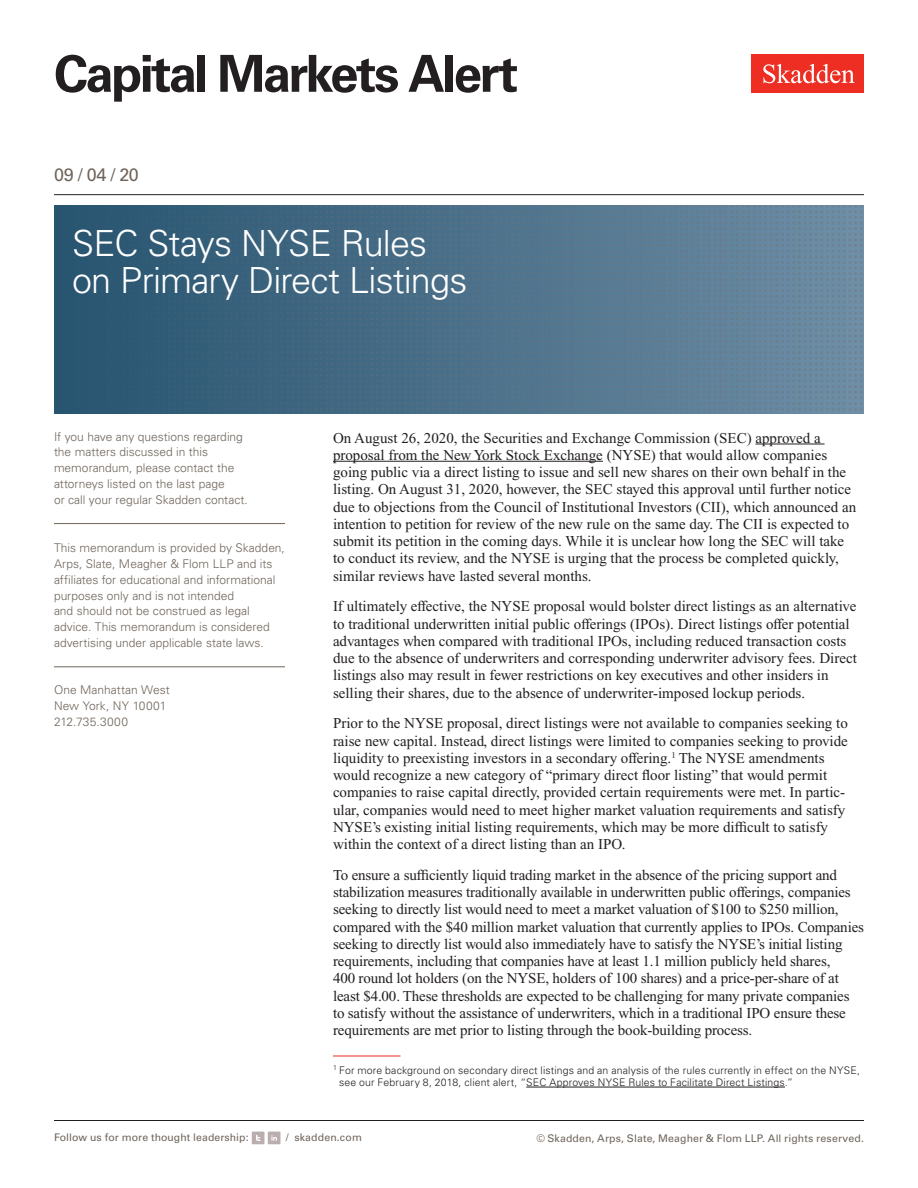
<style>
.page{position:relative;width:918px;height:1188px;background:#fff}
.page>*{position:absolute;margin:0;border:0;box-sizing:border-box;transform-origin:0 0}
.Title_Style_Capital{font:700 51px "Univers LT Std";letter-spacing:-.05em;color:#231f20}
.Title_Capital_Market{font:300 36px/37.5px "Univers LT Std";letter-spacing:-.025em;color:#fff}
.Date{font:18px "Univers LT Std";color:#6f645a}
.Main_Body{font:15px/17.2px "Times New Roman PS Std";color:#231f20}
.Sidebar_body_rule_be{font:300 12px/15.8px "Univers LT Std";color:#6f645a}
.Firm_Address{font:300 12px/15.8px "Univers LT Std";color:#6f645a}
.Footnote{font:300 10.5px/12px "Univers LT Std";letter-spacing:.015em;color:#231f20}
.t1{font:10.5px "Univers LT Std";letter-spacing:.01em;color:#6f645a}
</style>
<div class="page">
<div style="left:752px;top:54px;width:112px;height:39px;background:#ee2e22"></div>
<svg style="left:763px;top:64px;width:92px;height:19px"></svg>
<hr style="left:54px;top:1120px;width:810px;height:1px;background:#231f20">
<hr style="left:54px;top:194px;width:810px;height:1px;background:#231f20">
<div style="left:252px;top:1132px;width:12px;height:12px;background:#baaeae"></div>
<svg style="left:256px;top:1135px;width:4px;height:6px"></svg>
<div style="left:268px;top:1132px;width:12px;height:12px;background:#baaeae"></div>
<svg style="left:271px;top:1135px;width:6px;height:6px"></svg>
<hr style="left:54px;top:523px;width:231px;height:1px;background:#6f645a">
<hr style="left:54px;top:666px;width:231px;height:1px;background:#6f645a">
<img style="left:54px;top:206px;width:810px;height:208px">
<hr style="left:755px;top:444px;width:70px;height:1px;background:#231f20">
<hr style="left:333px;top:461px;width:270px;height:1px;background:#231f20">
<hr style="left:333px;top:1056px;width:67px;height:1px;background:#ee2e22">
<hr style="left:526px;top:1087px;width:259px;height:1px;background:#231f20">
<h1 class="Title_Style_Capital" style="left:54px;top:44px;width:466px">Capital Markets Alert</h1>
<p class="Date" style="left:54px;top:164px;width:86px">09 / 04 / 20</p>
<h1 class="Title_Capital_Market" style="left:72px;top:224px;width:397px">SEC Stays NYSE Rules on Primary Direct Listings</h1>
<p class="Sidebar_body_rule_be" style="left:54px;top:429px;width:195px">If you have any questions regarding the matters discussed in this memorandum, please contact the attorneys listed on the last page<br>or call your regular Skadden contact.</p>
<p class="Sidebar_body_rule_be" style="left:54px;top:540px;width:232px">This memorandum is provided by Skadden, Arps, Slate, Meagher &amp; Flom LLP and its affiliates for educational and informational purposes only and is not intended<br>and should not be construed as legal advice. This memorandum is considered advertising under applicable state laws.</p>
<p class="Firm_Address" style="left:54px;top:682px;width:117px">One Manhattan West<br>New York, NY 10001<br>212.735.3000</p>
<p class="Main_Body" style="left:333px;top:429px;width:525px">On August 26, 2020, the Securities and Exchange Commission (SEC) approved a proposal from the New York Stock Exchange (NYSE) that would allow companies going public via a direct listing to issue and sell new shares on their own behalf in the listing. On August 31, 2020, however, the SEC stayed this approval until further notice due to objections from the Council of Institutional Investors (CII), which announced an intention to petition for review of the new rule on the same day. The CII is expected to submit its petition in the coming days. While it is unclear how long the SEC will take to conduct its review, and the NYSE is urging that the process be completed quickly, similar reviews have lasted several months.</p>
<p class="Main_Body" style="left:333px;top:598px;width:525px">If ultimately effective, the NYSE proposal would bolster direct listings as an alternative to traditional underwritten initial public offerings (IPOs). Direct listings offer potential advantages when compared with traditional IPOs, including reduced transaction costs due to the absence of underwriters and corresponding underwriter advisory fees. Direct listings also may result in fewer restrictions on key executives and other insiders in selling their shares, due to the absence of underwriter-imposed lockup periods.</p>
<p class="Main_Body" style="left:333px;top:715px;width:516px">Prior to the NYSE proposal, direct listings were not available to companies seeking to raise new capital. Instead, direct listings were limited to companies seeking to provide liquidity to preexisting investors in a secondary offering.<sup>1</sup> The NYSE amendments would recognize a new category of “primary direct floor listing” that would permit companies to raise capital directly, provided certain requirements were met. In partic&shy;ular, companies would need to meet higher market valuation requirements and satisfy NYSE’s existing initial listing requirements, which may be more difficult to satisfy within the context of a direct listing than an IPO.</p>
<p class="Main_Body" style="left:333px;top:866px;width:533px">To ensure a sufficiently liquid trading market in the absence of the pricing support and stabilization measures traditionally available in underwritten public offerings, companies seeking to directly list would need to meet a market valuation of $100 to $250 million, compared with the $40 million market valuation that currently applies to IPOs. Companies seeking to directly list would also immediately have to satisfy the NYSE’s initial listing requirements, including that companies have at least 1.1 million publicly held shares,<br>400 round lot holders (on the NYSE, holders of 100 shares) and a price-per-share of at least $4.00. These thresholds are expected to be challenging for many private companies to satisfy without the assistance of underwriters, which in a traditional IPO ensure these requirements are met prior to listing through the book-building process.</p>
<p class="Footnote" style="left:339px;top:1064px;width:522px;text-indent:-6px"><sup>1</sup> For more background on secondary direct listings and an analysis of the rules currently in effect on the NYSE, see our February 8, 2018, client alert, “SEC Approves NYSE Rules to Facilitate Direct Listings.”</p>
<p class="t1" style="left:54px;top:1131px;width:196px">Follow us for more thought leadership:</p>
<p class="t1" style="left:286px;top:1131px;width:77px">/ skadden.com</p>
<p class="t1" style="left:536px;top:1132px;width:329px">© Skadden, Arps, Slate, Meagher &amp; Flom LLP. All rights reserved.</p>
</div>
